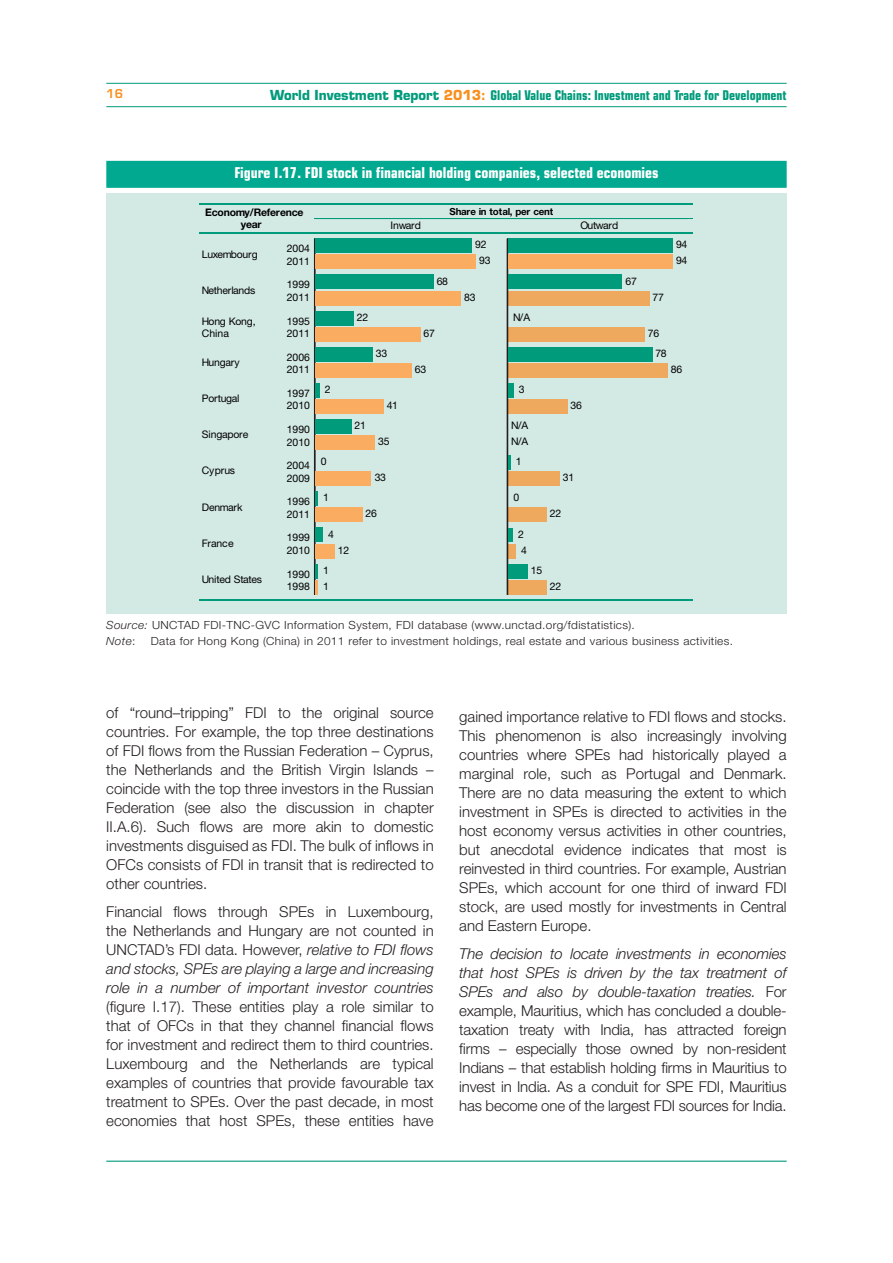
<style>
.page{position:relative;width:893px;height:1263px;background:#fff}
.page>*{position:absolute;margin:0;border:0;box-sizing:border-box;transform-origin:0 0}
.t1{font:300 15px/19px "Helvetica Neue LT Std";color:#231f20;text-align:justify}
.t2{font:italic 300 15px/19px "Helvetica Neue LT Std";color:#231f20;text-align:justify}
.t3{font:700 condensed 15px "Eurostile LT Std";color:#fff}
.t4{font:700 condensed 13.5px "Eurostile LT Std";color:#009b7b;scale:.96 1}
.t5{font:600 12px "Eurostile LT Std";color:#f79020}
.t6{font:300 11.25px/16.5px "Helvetica Neue LT Std";letter-spacing:.03em;color:#231f20;scale:1.05 1}
.t7{font:10.5px/16px "Helvetica Neue LT Std";letter-spacing:-.02em;color:#000}
.t8{font:10.5px/12.6px "Helvetica Neue LT Std";color:#000}
.t9{font:700 10.5px/12.6px "Helvetica Neue LT Std";letter-spacing:-.025em;color:#000;text-align:center}
.t10{font:700 9.75px "Helvetica Neue LT Std";letter-spacing:-.02em;color:#000}
.s1{font-stretch:normal}
.s2{font-stretch:normal;color:#f79020}
.s3{font-style:italic}
.s4{font-style:normal}
</style>
<div class="page">
<hr style="left:106px;top:1161px;width:681px;height:1px;background:#009b7b">
<hr style="left:106px;top:106px;width:681px;height:1px;background:#009b7b">
<hr style="left:106px;top:83px;width:681px;height:1px;background:#009b7b">
<div style="left:106px;top:161px;width:681px;height:27px;background:#00a98f"></div>
<div style="left:106px;top:193px;width:681px;height:421px;background:#d3e9e3"></div>
<hr style="left:200px;top:204px;width:493px;height:1px;background:#009b7b">
<hr style="left:315px;top:218px;width:372px;height:1px;background:#008d48">
<hr style="left:315px;top:219px;width:378px;height:1px;background:#009b7b">
<hr style="left:200px;top:232px;width:493px;height:1px;background:#009b7b">
<hr style="left:314px;top:239px;width:1px;height:356px;background:#231f20">
<hr style="left:200px;top:599px;width:493px;height:2px;background:#009b7b">
<div style="left:508px;top:255px;width:165px;height:14px;background:#faad60"></div>
<div style="left:508px;top:291px;width:141px;height:14px;background:#eea95f"></div>
<div style="left:508px;top:327px;width:137px;height:14px;background:#eea95f"></div>
<div style="left:508px;top:363px;width:159px;height:14px;background:#eea95f"></div>
<div style="left:508px;top:399px;width:59px;height:15px;background:#eea95f"></div>
<div style="left:508px;top:472px;width:52px;height:14px;background:#eea95f"></div>
<div style="left:508px;top:508px;width:38px;height:14px;background:#eea95f"></div>
<div style="left:508px;top:544px;width:7px;height:14px;background:#eea95f"></div>
<div style="left:508px;top:239px;width:165px;height:14px;background:#009b7b"></div>
<div style="left:508px;top:275px;width:114px;height:14px;background:#009b7b"></div>
<div style="left:508px;top:347px;width:144px;height:14px;background:#009b7b"></div>
<div style="left:508px;top:383px;width:5px;height:15px;background:#009b7b"></div>
<div style="left:508px;top:528px;width:5px;height:14px;background:#009b7b"></div>
<div style="left:508px;top:564px;width:19px;height:14px;background:#009b7b"></div>
<div style="left:508px;top:580px;width:38px;height:14px;background:#eea95f"></div>
<svg style="left:507px;top:239px;width:3px;height:356px"></svg>
<div style="left:315px;top:275px;width:118px;height:14px;background:#009b7b"></div>
<div style="left:315px;top:311px;width:39px;height:14px;background:#009b7b"></div>
<div style="left:315px;top:347px;width:58px;height:14px;background:#009b7b"></div>
<hr style="left:315px;top:383px;width:4px;height:15px;background:#009b7b">
<div style="left:315px;top:419px;width:36px;height:15px;background:#009b7b"></div>
<svg style="left:315px;top:492px;width:2px;height:14px"></svg>
<div style="left:315px;top:528px;width:8px;height:14px;background:#009b7b"></div>
<div style="left:315px;top:239px;width:157px;height:14px;background:#009b7b"></div>
<div style="left:315px;top:291px;width:145px;height:14px;background:#faad60"></div>
<div style="left:315px;top:327px;width:105px;height:14px;background:#faad60"></div>
<div style="left:315px;top:363px;width:97px;height:14px;background:#faad60"></div>
<div style="left:315px;top:399px;width:68px;height:15px;background:#faad60"></div>
<div style="left:315px;top:435px;width:60px;height:15px;background:#faad60"></div>
<div style="left:315px;top:472px;width:56px;height:14px;background:#faad60"></div>
<div style="left:315px;top:508px;width:47px;height:14px;background:#faad60"></div>
<div style="left:315px;top:544px;width:20px;height:14px;background:#faad60"></div>
<svg style="left:315px;top:564px;width:2px;height:30px"></svg>
<div style="left:315px;top:255px;width:161px;height:14px;background:#faad60"></div>
<p class="t5" style="left:106px;top:87px;width:18px">16</p>
<p class="t4" style="left:270px;top:89px;width:540px"><span class="s1">World Investment Report</span> <span class="s2">2013:</span> Global Value Chains: Investment and Trade for Development</p>
<p class="t3" style="left:234px;top:167px;width:426px">Figure I.17. FDI stock in financial holding companies, selected economies</p>
<p class="t9" style="left:205px;top:207px;width:100px">Economy/Reference year</p>
<p class="t10" style="left:449px;top:208px;width:105px">Share in total, per cent</p>
<p class="t7" style="left:390px;top:219px;width:32px">Inward</p>
<p class="t7" style="left:580px;top:219px;width:39px">Outward</p>
<p class="t7" style="left:202px;top:247px;width:57px">Luxembourg</p>
<p class="t7" style="left:202px;top:283px;width:55px">Netherlands</p>
<p class="t8" style="left:287px;top:243px;width:25px">2004<br>2011</p>
<p class="t8" style="left:287px;top:279px;width:25px">1999<br>2011</p>
<p class="t7" style="left:437px;top:274px;width:13px">68</p>
<p class="t7" style="left:475px;top:237px;width:17px;text-align:center">92<br>93</p>
<p class="t7" style="left:464px;top:290px;width:13px">83</p>
<p class="t7" style="left:625px;top:274px;width:13px">67</p>
<p class="t7" style="left:652px;top:290px;width:13px">77</p>
<p class="t7" style="left:676px;top:237px;width:13px">94<br>94</p>
<p class="t7" style="left:202px;top:315px;width:55px;line-height:12.6px">Hong Kong,<br>China</p>
<p class="t7" style="left:202px;top:355px;width:39px">Hungary</p>
<p class="t7" style="left:202px;top:391px;width:39px">Portugal</p>
<p class="t7" style="left:202px;top:427px;width:48px">Singapore</p>
<p class="t7" style="left:202px;top:464px;width:35px">Cyprus</p>
<p class="t7" style="left:202px;top:500px;width:42px">Denmark</p>
<p class="t7" style="left:202px;top:536px;width:33px">France</p>
<p class="t8" style="left:287px;top:315px;width:25px">1995<br>2011</p>
<p class="t8" style="left:287px;top:352px;width:25px">2006<br>2011</p>
<p class="t8" style="left:287px;top:388px;width:25px">1997<br>2010</p>
<p class="t8" style="left:287px;top:424px;width:25px">1990<br>2010</p>
<p class="t8" style="left:287px;top:460px;width:25px">2004<br>2009</p>
<p class="t8" style="left:287px;top:496px;width:25px">1996<br>2011</p>
<p class="t8" style="left:287px;top:532px;width:25px">1999<br>2010</p>
<p class="t7" style="left:325px;top:382px;width:7px">2</p>
<p class="t7" style="left:321px;top:454px;width:7px">0</p>
<p class="t7" style="left:323px;top:490px;width:7px">1</p>
<p class="t7" style="left:328px;top:527px;width:7px">4</p>
<p class="t7" style="left:357px;top:310px;width:13px">22</p>
<p class="t7" style="left:376px;top:346px;width:13px">33</p>
<p class="t7" style="left:355px;top:418px;width:13px">21</p>
<p class="t7" style="left:387px;top:398px;width:13px">41</p>
<p class="t7" style="left:378px;top:434px;width:13px">35</p>
<p class="t7" style="left:375px;top:470px;width:13px">33</p>
<p class="t7" style="left:365px;top:507px;width:13px">26</p>
<p class="t7" style="left:338px;top:543px;width:13px">12</p>
<p class="t7" style="left:423px;top:326px;width:13px">67</p>
<p class="t7" style="left:415px;top:362px;width:13px">63</p>
<p class="t7" style="left:513px;top:310px;width:19px">N/A</p>
<p class="t7" style="left:519px;top:382px;width:7px">3</p>
<p class="t7" style="left:511px;top:418px;width:19px">N/A</p>
<p class="t7" style="left:511px;top:432px;width:19px;line-height:20.1px;text-align:center">N/A<br>1</p>
<p class="t7" style="left:514px;top:490px;width:7px">0</p>
<p class="t7" style="left:518px;top:527px;width:10px">2<br>4</p>
<p class="t7" style="left:570px;top:398px;width:13px">36</p>
<p class="t7" style="left:563px;top:470px;width:13px">31</p>
<p class="t7" style="left:550px;top:507px;width:13px">22</p>
<p class="t7" style="left:655px;top:324px;width:13px;line-height:20.1px;text-indent:-7px">76<br>78</p>
<p class="t7" style="left:671px;top:362px;width:13px">86</p>
<p class="t7" style="left:323px;top:563px;width:7px">1<br>1</p>
<p class="t7" style="left:531px;top:563px;width:13px">15</p>
<p class="t8" style="left:287px;top:568px;width:25px">1990<br>1998</p>
<p class="t7" style="left:202px;top:572px;width:62px">United States</p>
<p class="t7" style="left:550px;top:579px;width:13px">22</p>
<p class="t6" style="left:106px;top:618px;width:505px"><span class="s3">Source:</span> UNCTAD FDI-TNC-GVC Information System, FDI database (www.unctad.org/fdistatistics).<br><span class="s3">Note</span>:</p>
<p class="t6" style="left:151px;top:634px;width:556px">Data for Hong Kong (China) in 2011 refer to investment holdings, real estate and various business activities.</p>
<p class="t1" style="left:106px;top:704px;width:329px">of “round–tripping” FDI to the original source countries. For example, the top three destinations of FDI flows from the Russian Federation – Cyprus, the Netherlands and the British Virgin Islands – coincide with the top three investors in the Russian Federation (see also the discussion in chapter II.A.6). Such flows are more akin to domestic investments disguised as FDI. The bulk of inflows in OFCs consists of FDI in transit that is redirected to other countries.</p>
<p class="t2" style="left:106px;top:903px;width:329px"><span class="s4">Financial flows through SPEs in Luxembourg, the Netherlands and Hungary are not counted in UNCTAD’s FDI data. However,</span> relative to FDI flows and stocks, SPEs are playing a large and increasing role in a number of important investor countries</p>
<p class="t1" style="left:106px;top:999px;width:329px">(figure I.17). These entities play a role similar to that of OFCs in that they channel financial flows for investment and redirect them to third countries.<br>Luxembourg and the Netherlands are typical examples of countries that provide favourable tax treatment to SPEs. Over the past decade, in most economies that host SPEs, these entities have</p>
<p class="t1" style="left:459px;top:708px;width:329px">gained importance relative to FDI flows and stocks.<br>This phenomenon is also increasingly involving countries where SPEs had historically played a marginal role, such as Portugal and Denmark.<br>There are no data measuring the extent to which investment in SPEs is directed to activities in the host economy versus activities in other countries, but anecdotal evidence indicates that most is reinvested in third countries. For example, Austrian SPEs, which account for one third of inward FDI stock, are used mostly for investments in Central and Eastern Europe.</p>
<p class="t1" style="left:459px;top:945px;width:329px"><span class="s3">The decision to locate investments in economies that host SPEs is driven by the tax treatment of SPEs and also by double-taxation treaties.</span> For example, Mauritius, which has concluded a double&shy;taxation treaty with India, has attracted foreign firms – especially those owned by non-resident Indians – that establish holding firms in Mauritius to invest in India. As a conduit for SPE FDI, Mauritius has become one of the largest FDI sources for India.</p>
</div>
